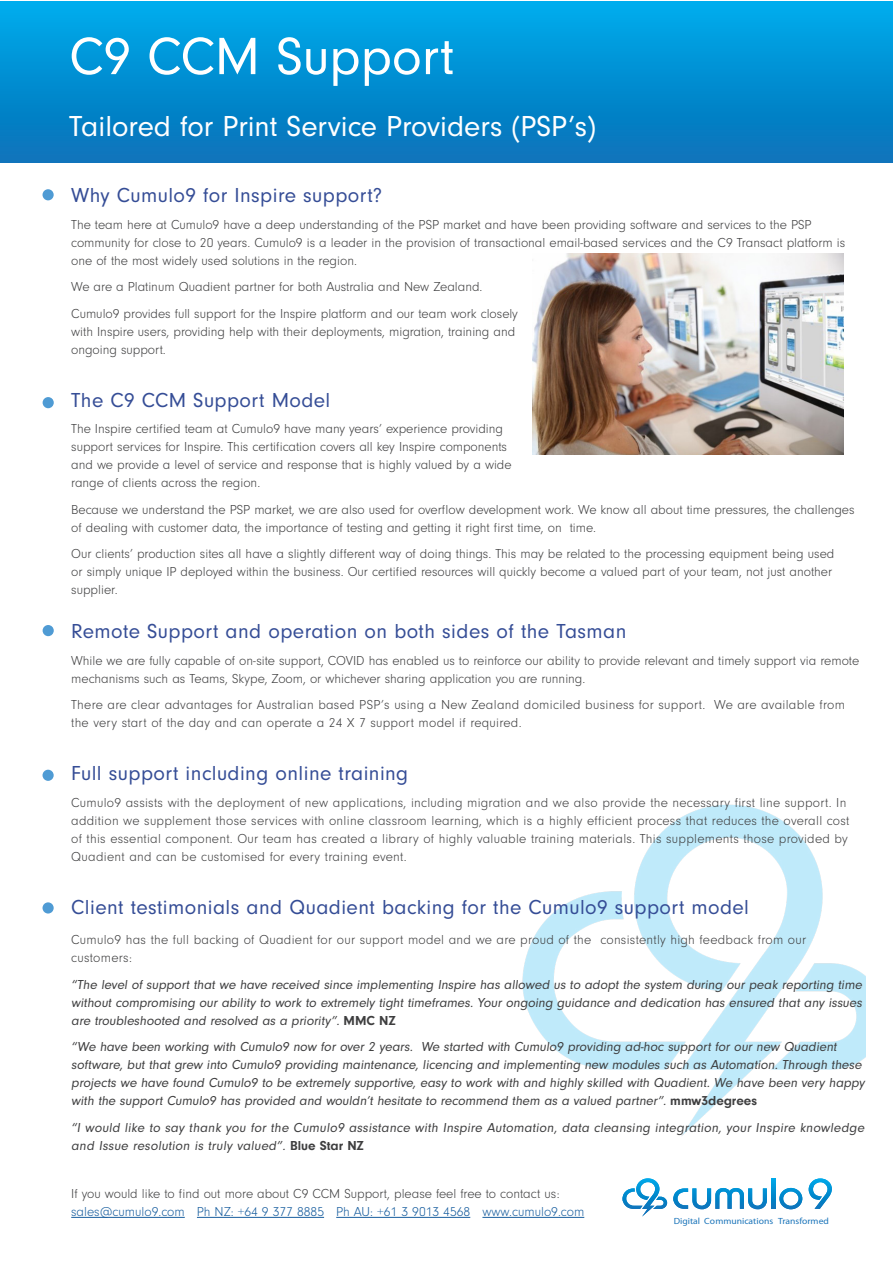
<style>
.page{position:relative;width:893px;height:1263px;background:#fff}
.page>*{position:absolute;margin:0;border:0;box-sizing:border-box;transform-origin:0 0}
.t1{font:54.45px "Neuzeit Gro";color:#fff}
.t2{font:30px "Neuzeit Gro";color:#fff}
.t3{font:21px "Neuzeit Gro";letter-spacing:.02em;color:#354d96}
.t4{font:300 13.5px/18px "Neuzeit Gro";color:#3e3e3f}
.t5{font:13.5px/18px "Neuzeit Gro";color:#3e3e3f}
.t6{font:300 13.5px/18px "Neuzeit Gro";letter-spacing:.02em;color:#3e3e3f}
.t7{font:9px "Myriad Pro";color:#1c75ba;scale:1.07 1}
.s1{font-weight:700}
.s2{color:#175d9e}
</style>
<div class="page">
<div style="left:0;top:1px;width:893px;height:162px;background:linear-gradient(to bottom,#00acec,#0971b8)"></div>
<img style="left:533px;top:254px;width:310px;height:200px">
<div style="left:43px;top:189px;width:11px;height:11px;background:#4f9bd4;border-radius:50%"></div>
<div style="left:43px;top:625px;width:11px;height:11px;background:#4f9bd4;border-radius:50%"></div>
<div style="left:43px;top:770px;width:11px;height:11px;background:#4f9bd4;border-radius:50%"></div>
<div style="left:43px;top:902px;width:11px;height:11px;background:#4f9bd4;border-radius:50%"></div>
<img style="left:522px;top:804px;width:344px;height:332px">
<div style="left:43px;top:397px;width:11px;height:11px;background:#4f9bd4;border-radius:50%"></div>
<hr style="left:71px;top:1217px;width:114px;height:1px;background:#175d9e">
<hr style="left:197px;top:1217px;width:127px;height:1px;background:#175d9e">
<hr style="left:336px;top:1217px;width:134px;height:1px;background:#175d9e">
<hr style="left:482px;top:1217px;width:102px;height:1px;background:#175d9e">
<svg style="left:673px;top:1188px;width:94px;height:21px"></svg>
<svg style="left:771px;top:1179px;width:4px;height:30px"></svg>
<svg style="left:809px;top:1178px;width:23px;height:31px"></svg>
<svg style="left:779px;top:1188px;width:23px;height:21px"></svg>
<svg style="left:622px;top:1178px;width:45px;height:38px"></svg>
<p class="t1" style="left:69px;top:27px;width:386px">C9 CCM Support</p>
<p class="t2" style="left:69px;top:110px;width:528px">Tailored for Print Service Providers (PSP’s)</p>
<p class="t3" style="left:71px;top:184px;width:312px">Why Cumulo9 for Inspire support?</p>
<p class="t4" style="left:71px;top:216px;width:775px">The team here at Cumulo9 have a deep understanding of the PSP market and have been providing software and services to the PSP community for close to 20 years. Cumulo9 is a leader in the provision of transactional email-based services and the C9 Transact platform is one of the most widely used solutions in the region.</p>
<p class="t4" style="left:71px;top:278px;width:413px">We are a Platinum Quadient partner for both Australia and New Zealand.</p>
<p class="t4" style="left:71px;top:305px;width:448px">Cumulo9 provides full support for the Inspire platform and our team work closely with Inspire users, providing help with their deployments, migration, training and ongoing support.</p>
<p class="t3" style="left:71px;top:389px;width:261px">The C9 CCM Support Model</p>
<p class="t4" style="left:71px;top:420px;width:442px">The Inspire certified team at Cumulo9 have many years’ experience providing support services for Inspire. This certification covers all key Inspire components and we provide a level of service and response that is highly valued by a wide range of clients across the region.</p>
<p class="t4" style="left:71px;top:501px;width:785px">Because we understand the PSP market, we are also used for overflow development work. We know all about time pressures, the challenges of dealing with customer data, the importance of testing and getting it right first time, on time.</p>
<p class="t4" style="left:71px;top:545px;width:765px">Our clients’ production sites all have a slightly different way of doing things. This may be related to the processing equipment being used or simply unique IP deployed within the business. Our certified resources will quickly become a valued part of your team, not just another supplier.</p>
<p class="t3" style="left:71px;top:620px;width:557px">Remote Support and operation on both sides of the Tasman</p>
<p class="t4" style="left:71px;top:651px;width:789px">While we are fully capable of on-site support, COVID has enabled us to reinforce our ability to provide relevant and timely support via remote mechanisms such as Teams, Skype, Zoom, or whichever sharing application you are running.</p>
<p class="t6" style="left:71px;top:696px;width:775px">There are clear advantages for Australian based PSP’s using a New Zealand domiciled business for support. We are available from the very start of the day and can operate a 24 X 7 support model if required.</p>
<p class="t3" style="left:71px;top:762px;width:339px">Full support including online training</p>
<p class="t6" style="left:71px;top:793px;width:780px">Cumulo9 assists with the deployment of new applications, including migration and we also provide the necessary first line support. In addition we supplement those services with online classroom learning, which is a highly efficient process that reduces the overall cost of this essential component. Our team has created a library of highly valuable training materials. This supplements those provided by Quadient and can be customised for every training event.</p>
<p class="t3" style="left:71px;top:895px;width:679px">Client testimonials and Quadient backing for the Cumulo9 support model</p>
<p class="t6" style="left:71px;top:931px;width:736px">Cumulo9 has the full backing of Quadient for our support model and we are proud of the consistently high feedback from our customers:</p>
<p class="t5" style="left:71px;top:976px;width:794px;text-align:justify">“The level of support that we have received since implementing Inspire has allowed us to adopt the system during our peak reporting time without compromising our ability to work to extremely tight timeframes. Your ongoing guidance and dedication has ensured that any issues are troubleshooted and resolved as a priority”. <span class="s1">M M C NZ</span></p>
<p class="t5" style="left:71px;top:1038px;width:797px">“We have been working with Cumulo9 now for over 2 years. We started with Cumulo9 providing ad-hoc support for our new Quadient software, but that grew into Cumulo9 providing maintenance, licencing and implementing new modules such as Automation. Through these projects we have found Cumulo9 to be extremely supportive, easy to work with and highly skilled with Quadient. We have been very happy with the support Cumulo9 has provided and wouldn’t hesitate to recommend them as a valued partner”. <span class="s1">m mw3 d e g re es</span></p>
<p class="t5" style="left:71px;top:1119px;width:797px">“I would like to say thank you for the Cumulo9 assistance with Inspire Automation, data cleansing integration, your Inspire knowledge and Issue resolution is truly valued”. <span class="s1">Blue Star NZ</span></p>
<p class="t4" style="left:71px;top:1185px;width:515px">If you would like to find out more about C9 CCM Support, please feel free to contact us: <span class="s2">sales@cumulo9.com Ph NZ: +64 9 377 8885 Ph AU: +61 3 9013 4568 www.cumulo9.com</span></p>
<p class="t7" style="left:674px;top:1216px;width:146px">Digital Communications Transformed</p>
</div>
